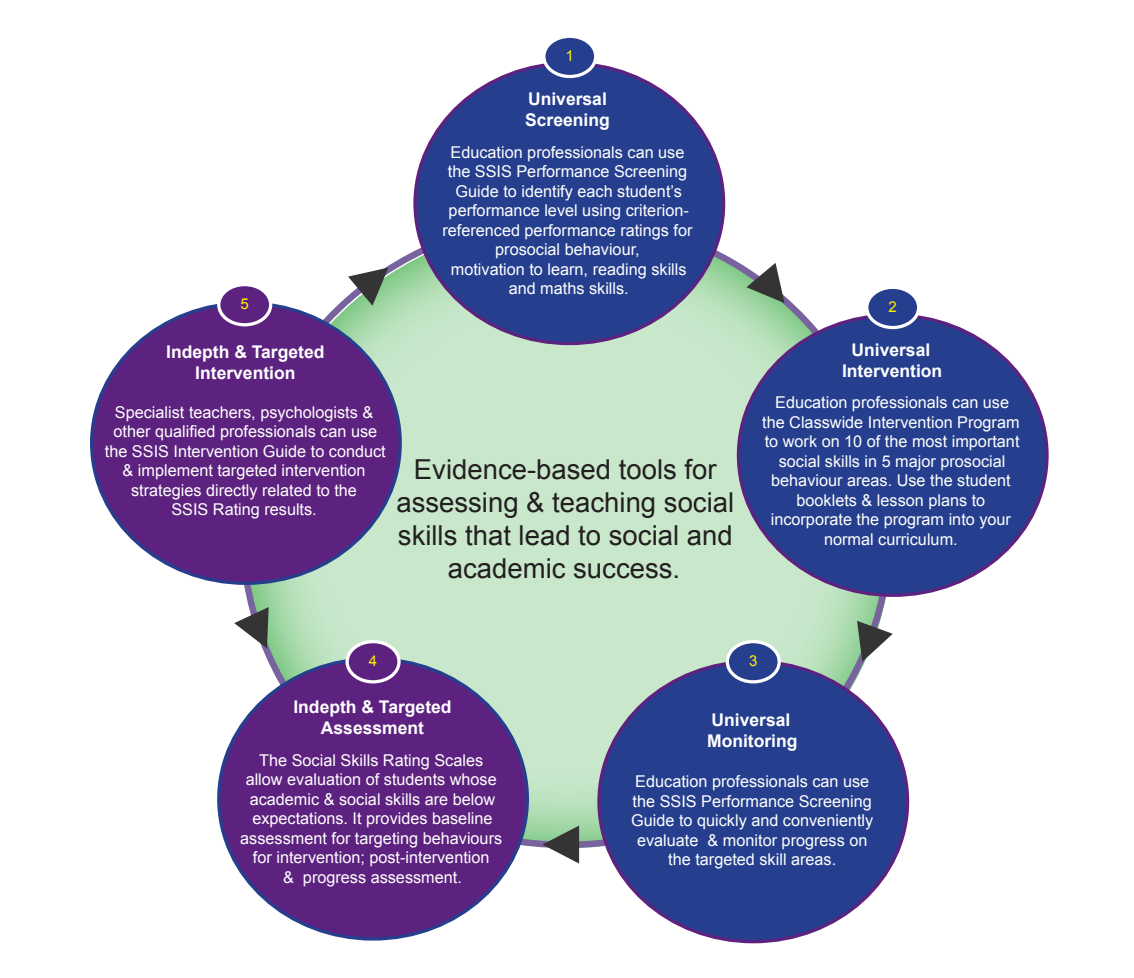
<style>
.page{position:relative;width:1134px;height:978px;background:#fff}
.page>*{position:absolute;margin:0;border:0;box-sizing:border-box;transform-origin:0 0}
.t1{font:27.5px "Arial";color:#231f20}
.t2{font:700 17.5px/21px "Arial";color:#fff;text-align:center}
.t3{font:16.25px/19.5px "Arial";color:#fff;text-align:center}
.t4{font:15px "Arial";color:#fff101}
</style>
<div class="page">
<div style="left:245px;top:219px;width:648px;height:630px;background:#fff;opacity:.72"></div>
<div style="left:738px;top:315px;width:309px;height:280px;background:#253f8e;border-radius:50%"></div>
<div style="left:599px;top:661px;width:308px;height:281px;background:#253f8e;border-radius:50%"></div>
<div style="left:415px;top:63px;width:309px;height:281px;background:#253f8e;border-radius:50%"></div>
<div style="left:544px;top:36px;width:52px;height:41px;background:#253f8e;border-radius:50%"></div>
<div style="left:542px;top:35px;width:55px;height:43px;border:3px solid #fff;border-radius:50%"></div>
<div style="left:219px;top:659px;width:308px;height:280px;background:#5d227f;border-radius:50%"></div>
<div style="left:92px;top:303px;width:308px;height:280px;background:#5d227f;border-radius:50%"></div>
<div style="left:867px;top:287px;width:52px;height:41px;background:#253f8e;border-radius:50%"></div>
<div style="left:865px;top:286px;width:55px;height:43px;border:3px solid #fff;border-radius:50%"></div>
<div style="left:219px;top:285px;width:52px;height:40px;background:#5d227f;border-radius:50%"></div>
<div style="left:217px;top:283px;width:55px;height:43px;border:3px solid #fff;border-radius:50%"></div>
<div style="left:727px;top:642px;width:52px;height:40px;background:#253f8e;border-radius:50%"></div>
<div style="left:726px;top:640px;width:55px;height:43px;border:3px solid #fff;border-radius:50%"></div>
<div style="left:347px;top:642px;width:52px;height:40px;background:#5d227f;border-radius:50%"></div>
<div style="left:345px;top:640px;width:56px;height:43px;border:3px solid #fff;border-radius:50%"></div>
<svg style="left:348px;top:268px;width:40px;height:38px"></svg>
<svg style="left:746px;top:263px;width:38px;height:40px"></svg>
<svg style="left:857px;top:621px;width:36px;height:41px"></svg>
<svg style="left:234px;top:607px;width:35px;height:41px"></svg>
<svg style="left:542px;top:826px;width:37px;height:38px"></svg>
<p class="t4" style="left:565px;top:45px;width:10px">1</p>
<p class="t2" style="left:528px;top:89px;width:80px">Universal</p>
<p class="t2" style="left:525px;top:110px;width:86px">Screening</p>
<p class="t3" style="left:448px;top:142px;width:241px">Education professionals can use the SSIS Performance Screening<br>Guide to identify each student’s</p>
<p class="t3" style="left:442px;top:201px;width:252px">performance level using criterion&shy;referenced performance ratings for prosocial behaviour,</p>
<p class="t3" style="left:451px;top:259px;width:237px">motivation to learn, reading skills and maths skills.</p>
<p class="t4" style="left:240px;top:294px;width:10px">5</p>
<p class="t4" style="left:888px;top:296px;width:10px">2</p>
<p class="t2" style="left:166px;top:341px;width:160px">Indepth &amp; Targeted<br>Intervention</p>
<p class="t3" style="left:105px;top:402px;width:282px">Specialist teachers, psychologists &amp; other qualified professionals can use the SSIS Intervention Guide to conduct &amp; implement targeted intervention strategies directly related to the<br>SSIS Rating results.</p>
<p class="t1" style="left:414px;top:452px;width:304px">Evidence-based tools for</p>
<p class="t1" style="left:396px;top:485px;width:339px">assessing &amp; teaching social</p>
<p class="t1" style="left:398px;top:518px;width:336px">skills that lead to social and</p>
<p class="t1" style="left:448px;top:551px;width:234px">academic success.</p>
<p class="t2" style="left:842px;top:340px;width:102px">Universal<br>Intervention</p>
<p class="t3" style="left:762px;top:393px;width:259px">Education professionals can use the Classwide Intervention Program to work on 10 of the most important social skills in 5 major prosocial</p>
<p class="t3" style="left:771px;top:471px;width:242px">behaviour areas. Use the student booklets &amp; lesson plans to incorporate the program into your normal curriculum.</p>
<p class="t4" style="left:369px;top:651px;width:10px">4</p>
<p class="t4" style="left:749px;top:651px;width:10px">3</p>
<p class="t2" style="left:293px;top:697px;width:160px">Indepth &amp; Targeted<br>Assessment</p>
<p class="t3" style="left:240px;top:750px;width:263px">The Social Skills Rating Scales allow evaluation of students whose academic &amp; social skills are below expectations. It provides baseline assessment for targeting behaviours for intervention; post-intervention<br>&amp; progress assessment.</p>
<p class="t2" style="left:712px;top:709px;width:80px">Universal</p>
<p class="t2" style="left:707px;top:730px;width:92px">Monitoring</p>
<p class="t3" style="left:631px;top:772px;width:244px">Education professionals can use the SSIS Performance Screening<br>Guide to quickly and conveniently evaluate &amp; monitor progress on the targeted skill areas.</p>
</div>
